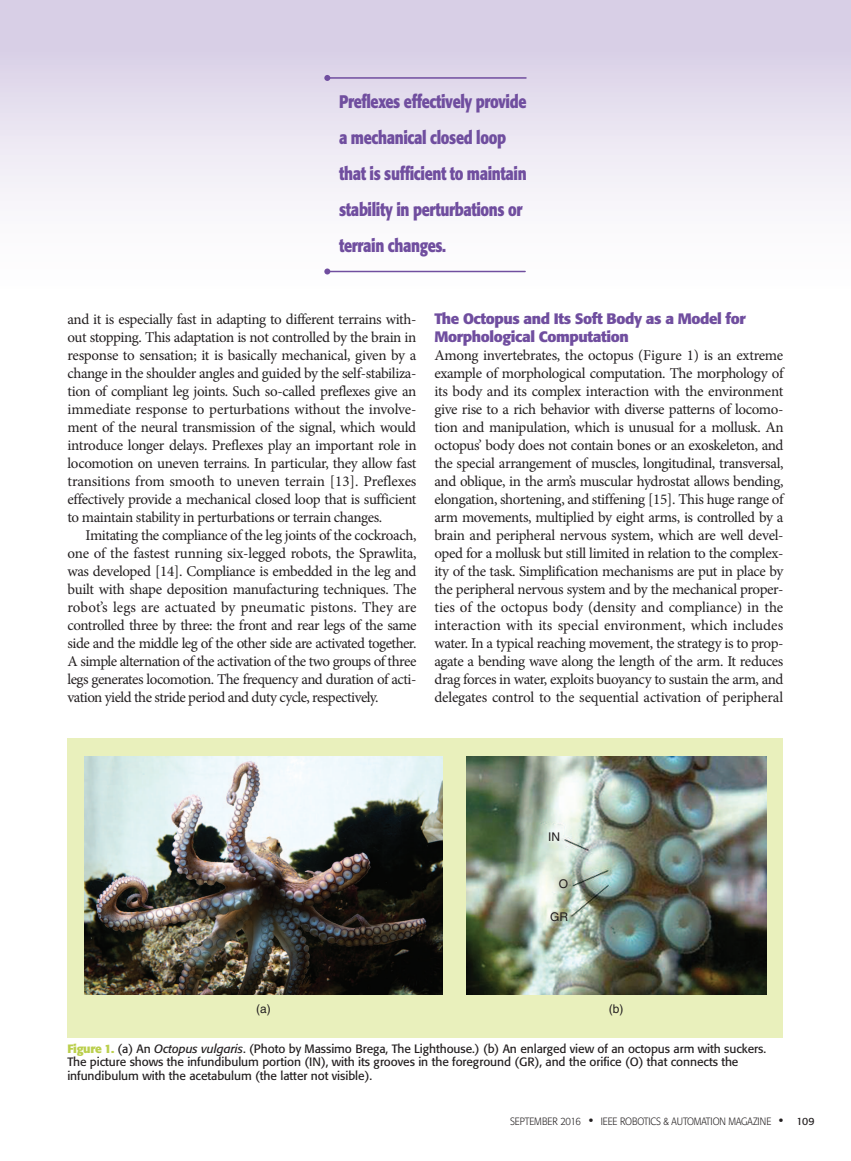
<style>
.page{position:relative;width:851px;height:1161px;background:#fff}
.page>*{position:absolute;margin:0;border:0;box-sizing:border-box;transform-origin:0 0}
.t1{font:700 18px/36px "Formata";letter-spacing:-.025em;color:#704e9f;scale:.8 1}
.t2{font:15px/18px "Minion Pro";letter-spacing:-.025em;color:#231f20;text-align:justify}
.t3{font:700 15px/18px "Formata";letter-spacing:-.025em;color:#704e9f}
.t4{font:12px/13.5px "Formata";letter-spacing:-.005em;color:#231f20}
.t5{font:12px "Helvetica";color:#231f20}
.t6{font:300 10.5px "Formata";letter-spacing:-.01em;color:#231f20;scale:.9 1}
.s1{font-weight:700;color:#bbcf4d}
.s2{font-style:italic}
.s3{font-weight:400;font-size:13.5px}
.s4{font-weight:400}
</style>
<div class="page">
<div style="left:0;top:0;width:850px;height:513px;background:linear-gradient(to bottom,#ded7ea,#fff)"></div>
<div style="left:67px;top:738px;width:716px;height:299px;background:#e9f0bc"></div>
<img style="left:85px;top:756px;width:357px;height:239px">
<img style="left:466px;top:756px;width:300px;height:239px">
<hr style="left:327px;top:77px;width:199px;height:2px;background:#704e9f">
<svg style="left:324px;top:75px;width:6px;height:6px"></svg>
<hr style="left:327px;top:271px;width:198px;height:1px;background:#704e9f">
<svg style="left:324px;top:269px;width:6px;height:6px"></svg>
<p class="t1" style="left:339px;top:84px;width:236px">Preflexes effectively provide a mechanical closed loop that is sufficient to maintain stability in perturbations or terrain changes.</p>
<p class="t2" style="left:68px;top:310px;width:350px">and it is especially fast in adapting to different terrains with&shy;out stopping. This adaptation is not controlled by the brain in response to sensation; it is basically mechanical, given by a change in the shoulder angles and guided by the self-stabiliza&shy;tion of compliant leg joints. Such so-called preflexes give an immediate response to perturbations without the involve&shy;ment of the neural transmission of the signal, which would introduce longer delays. Preflexes play an important role in locomotion on uneven terrains. In particular, they allow fast transitions from smooth to uneven terrain [13]. Preflexes effectively provide a mechanical closed loop that is sufficient to maintain stability in perturbations or terrain changes.</p>
<p class="t2" style="left:68px;top:526px;width:350px;text-indent:18px">Imitating the compliance of the leg joints of the cockroach, one of the fastest running six-legged robots, the Sprawlita, was developed [14]. Compliance is embedded in the leg and built with shape deposition manufacturing techniques. The robot’s legs are actuated by pneumatic pistons. They are controlled three by three: the front and rear legs of the same side and the middle leg of the other side are activated together.<br>A simple alternation of the activation of the two groups of three legs generates locomotion. The frequency and duration of acti&shy;vation yield the stride period and duty cycle, respectively.</p>
<p class="t3" style="left:434px;top:310px;width:313px">The Octopus and Its Soft Body as a Model for<br>Morphological Computation</p>
<p class="t2" style="left:434px;top:346px;width:350px">Among invertebrates, the octopus (Figure 1) is an extreme example of morphological computation. The morphology of its body and its complex interaction with the environment give rise to a rich behavior with diverse patterns of locomo&shy;tion and manipulation, which is unusual for a mollusk. An octopus’ body does not contain bones or an exoskeleton, and the special arrangement of muscles, longitudinal, transversal, and oblique, in the arm’s muscular hydrostat allows bending, elongation, shortening, and stiffening [15]. This huge range of arm movements, multiplied by eight arms, is controlled by a brain and peripheral nervous system, which are well devel&shy;oped for a mollusk but still limited in relation to the complex&shy;ity of the task. Simplification mechanisms are put in place by the peripheral nervous system and by the mechanical proper&shy;ties of the octopus body (density and compliance) in the interaction with its special environment, which includes water. In a typical reaching movement, the strategy is to prop&shy;agate a bending wave along the length of the arm. It reduces drag forces in water, exploits buoyancy to sustain the arm, and delegates control to the sequential activation of peripheral</p>
<p class="t5" style="left:548px;top:830px;width:13px">IN</p>
<p class="t5" style="left:558px;top:877px;width:11px">O</p>
<p class="t5" style="left:550px;top:910px;width:19px">GR</p>
<p class="t5" style="left:256px;top:1001px;width:16px">(a)</p>
<p class="t5" style="left:608px;top:1001px;width:16px">(b)</p>
<p class="t4" style="left:67px;top:1042px;width:700px"><span class="s1">Figure 1.</span> (a) An <span class="s2">Octopus vulgaris</span>. (Photo by Massimo Brega, The Lighthouse.) (b) An enlarged view of an octopus arm with suckers.<br>The picture shows the infundibulum portion (IN), with its grooves in the foreground (GR), and the orifice (O) that connects the infundibulum with the acetabulum (the latter not visible).</p>
<p class="t6" style="left:510px;top:1115px;width:340px">SEPTEMBER 2016 <span class="s3">•</span> IEEE ROBOTICS &amp; AUTOMATION MAGAZINE <span class="s3">•</span> <span class="s4">109</span></p>
</div>
